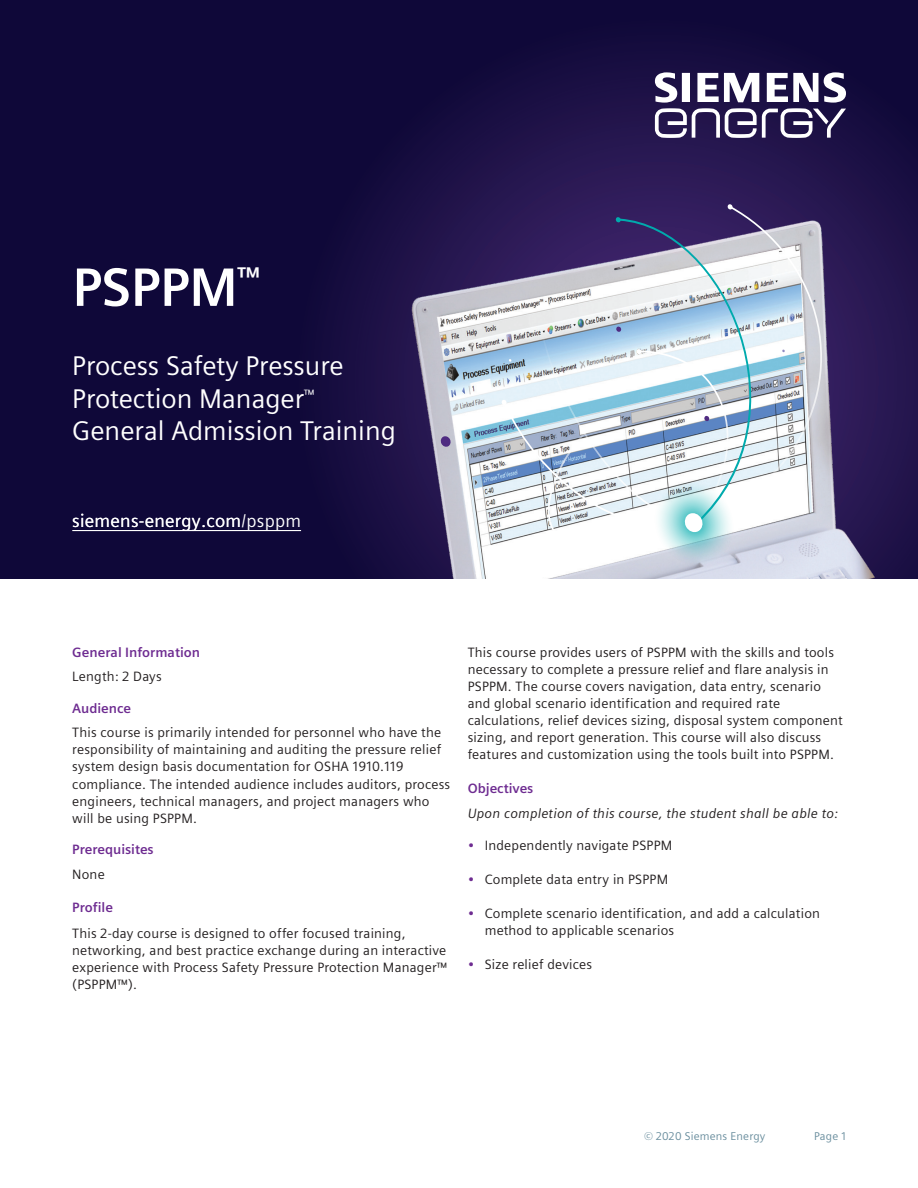
<style>
.page{position:relative;width:918px;height:1188px;background:#fff}
.page>*{position:absolute;margin:0;border:0;box-sizing:border-box;transform-origin:0 0}
._01__Headline_36pt_1{font:700 54px "Siemens Sans";letter-spacing:-.01em;color:#fff}
._02__Subhead_18pt_12{font:27px/32.4px "Siemens Sans";color:#fff}
._02__URL_12pt_130__l{font:18px "Siemens Sans";letter-spacing:.015em;color:#fff}
._03__Body_text__9pt{font:13.5px/17px "Siemens Sans";letter-spacing:.015em;color:#231f20}
._03__Body_text__9pt-2{font:italic 13.5px "Siemens Sans";letter-spacing:.015em;color:#231f20}
._02__Subhead__13pt_1{font:700 13.5px "Siemens Sans";color:#6e2c91}
._03__Body_text__9pt-3{font:700 13.5px "Siemens Sans";color:#6e2c91}
._02__Subhead__13pt_1-2{font:13.5px "Siemens Sans";letter-spacing:.015em;color:#231f20}
.t1{font:11.25px "Siemens Sans";letter-spacing:.015em;color:#6a8e9e}
.s1{color:#6e2c91}
</style>
<div class="page">
<svg style="left:0;top:0;width:918px;height:578px;background:#11093b"></svg>
<svg style="left:655px;top:72px;width:191px;height:66px"></svg>
<hr style="left:72px;top:530px;width:229px;height:1px;background:#fff">
<img style="left:389px;top:183px;width:520px;height:395px">
<svg style="left:495px;top:268px;width:61px;height:291px"></svg>
<svg style="left:556px;top:176px;width:284px;height:148px;background:#423267"></svg>
<svg style="left:439px;top:435px;width:13px;height:13px"></svg>
<svg style="left:569px;top:189px;width:321px;height:352px;background:#7b7598"></svg>
<svg style="left:501px;top:324px;width:272px;height:255px"></svg>
<p class="_01__Headline_36pt_1" style="left:72px;top:257px;width:190px">PSPPM<sup>™</sup></p>
<p class="_02__Subhead_18pt_12" style="left:72px;top:350px;width:325px">Process Safety Pressure<br>Protection Manager<sup>™<br></sup>General Admission Training</p>
<p class="_02__URL_12pt_130__l" style="left:72px;top:511px;width:230px">siemens-energy.com/psppm</p>
<p class="_02__Subhead__13pt_1" style="left:72px;top:644px;width:129px">General Information</p>
<p class="_02__Subhead__13pt_1-2" style="left:72px;top:669px;width:91px">Length: 2 Days</p>
<p class="_02__Subhead__13pt_1" style="left:72px;top:700px;width:60px">Audience</p>
<p class="_03__Body_text__9pt" style="left:72px;top:724px;width:379px">This course is primarily intended for personnel who have the responsibility of maintaining and auditing the pressure relief system design basis documentation for OSHA 1910.119 compliance. The intended audience includes auditors, process engineers, technical managers, and project managers who will be using PSPPM.</p>
<p class="_02__Subhead__13pt_1" style="left:72px;top:842px;width:83px">Prerequisites</p>
<p class="_02__Subhead__13pt_1-2" style="left:72px;top:867px;width:34px">None</p>
<p class="_03__Body_text__9pt-3" style="left:72px;top:900px;width:42px">Profile</p>
<p class="_03__Body_text__9pt" style="left:72px;top:925px;width:377px">This 2-day course is designed to offer focused training, networking, and best practice exchange during an interactive experience with Process Safety Pressure Protection Manager™ (PSPPM™).</p>
<p class="_03__Body_text__9pt" style="left:468px;top:644px;width:377px">This course provides users of PSPPM with the skills and tools necessary to complete a pressure relief and flare analysis in PSPPM. The course covers navigation, data entry, scenario and global scenario identification and required rate calculations, relief devices sizing, disposal system component sizing, and report generation. This course will also discuss features and customization using the tools built into PSPPM.</p>
<p class="_03__Body_text__9pt-3" style="left:468px;top:780px;width:67px">Objectives</p>
<p class="_03__Body_text__9pt-2" style="left:468px;top:806px;width:372px">Upon completion of this course, the student shall be able to:</p>
<p class="_03__Body_text__9pt" style="left:468px;top:837px;width:206px"><span class="s1">•</span> Independently navigate PSPPM</p>
<p class="_03__Body_text__9pt" style="left:468px;top:871px;width:202px"><span class="s1">•</span> Complete data entry in PSPPM</p>
<p class="_03__Body_text__9pt" style="left:485px;top:905px;width:337px;text-indent:-17px"><span class="s1">•</span> Complete scenario identification, and add a calculation method to applicable scenarios</p>
<p class="_03__Body_text__9pt" style="left:468px;top:956px;width:126px"><span class="s1">•</span> Size relief devices</p>
<p class="t1" style="left:644px;top:1129px;width:123px">© 2020 Siemens Energy</p>
<p class="t1" style="left:814px;top:1129px;width:34px">Page 1</p>
</div>
